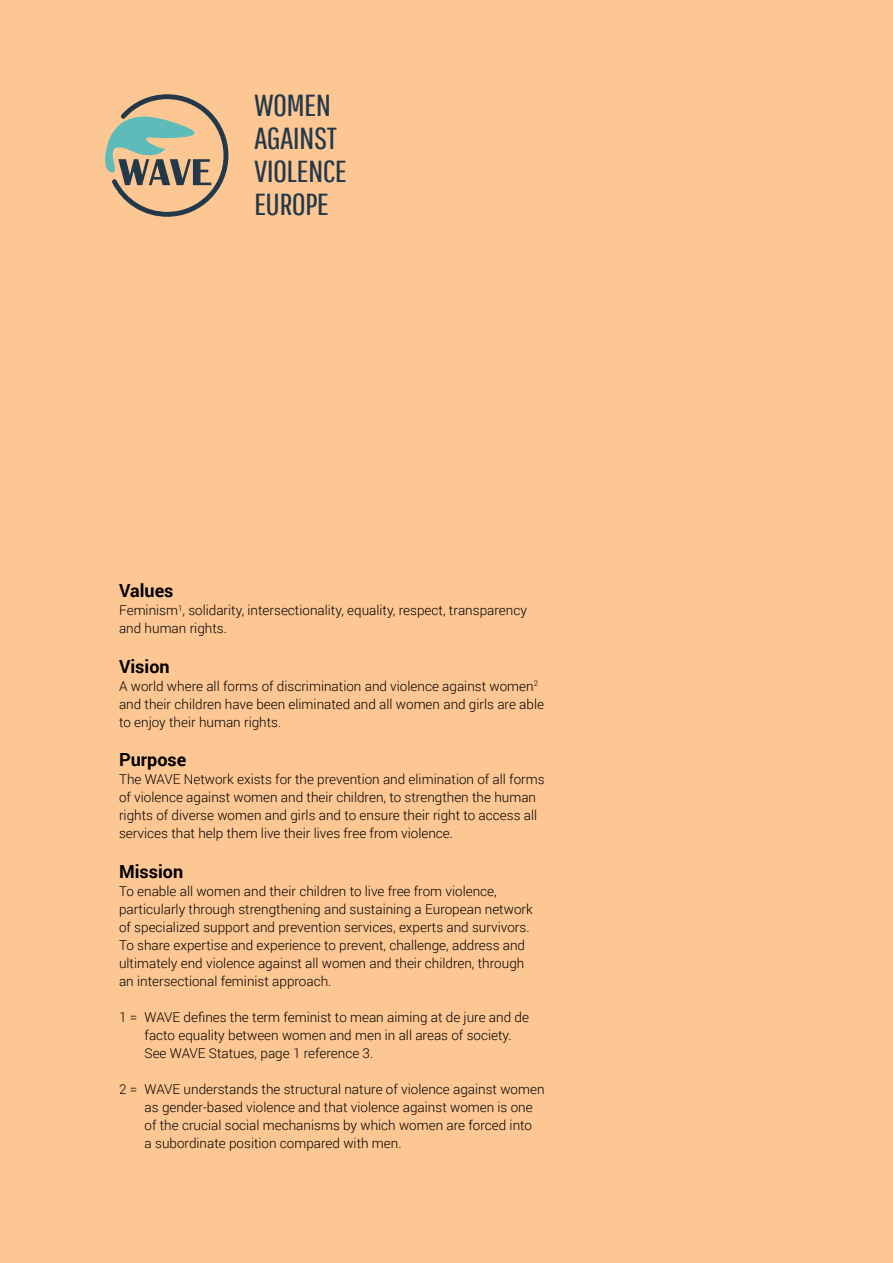
<style>
.page{position:relative;width:893px;height:1263px;background:#fdc794}
.page>*{position:absolute;margin:0;border:0;box-sizing:border-box;transform-origin:0 0}
.t1{font:30.45px/33px "Pathway Gothic One";letter-spacing:-.02em;color:#233849;scale:1.12 1}
.t2{font:700 18px "Roboto";color:#000}
.t3{font:300 13.5px/18px "Roboto";color:#000}
</style>
<div class="page">
<svg style="left:105px;top:94px;width:123px;height:123px"></svg>
<h1 class="t1" style="left:254px;top:88px;width:85px">WOMEN<br>AGAINST<br>VIOLENCE<br>EUROPE</h1>
<h2 class="t2" style="left:119px;top:578px;width:56px">Values</h2>
<p class="t3" style="left:119px;top:601px;width:409px">Feminism<sup>1</sup>, solidarity, intersectionality, equality, respect, transparency and human rights.</p>
<h2 class="t2" style="left:119px;top:654px;width:52px">Vision</h2>
<p class="t3" style="left:119px;top:676px;width:427px">A world where all forms of discrimination and violence against women<sup>2 </sup>and their children have been eliminated and all women and girls are able to enjoy their human rights.</p>
<h2 class="t2" style="left:119px;top:747px;width:69px">Purpose</h2>
<p class="t3" style="left:119px;top:770px;width:427px">The WAVE Network exists for the prevention and elimination of all forms of violence against women and their children, to strengthen the human rights of diverse women and girls and to ensure their right to access all services that help them live their lives free from violence.</p>
<h2 class="t2" style="left:119px;top:859px;width:66px">Mission</h2>
<p class="t3" style="left:119px;top:882px;width:415px">To enable all women and their children to live free from violence, particularly through strengthening and sustaining a European network of specialized support and prevention services, experts and survivors.<br>To share expertise and experience to prevent, challenge, address and ultimately end violence against all women and their children, through an intersectional feminist approach.</p>
<p class="t3" style="left:145px;top:1008px;width:386px;text-indent:-26px">1 = WAVE defines the term feminist to mean aiming at de jure and de facto equality between women and men in all areas of society.<br>See WAVE Statues, page 1 reference 3.</p>
<p class="t3" style="left:145px;top:1080px;width:401px;text-indent:-26px">2 = WAVE understands the structural nature of violence against women as gender-based violence and that violence against women is one of the crucial social mechanisms by which women are forced into<br>a subordinate position compared with men.</p>
</div>
